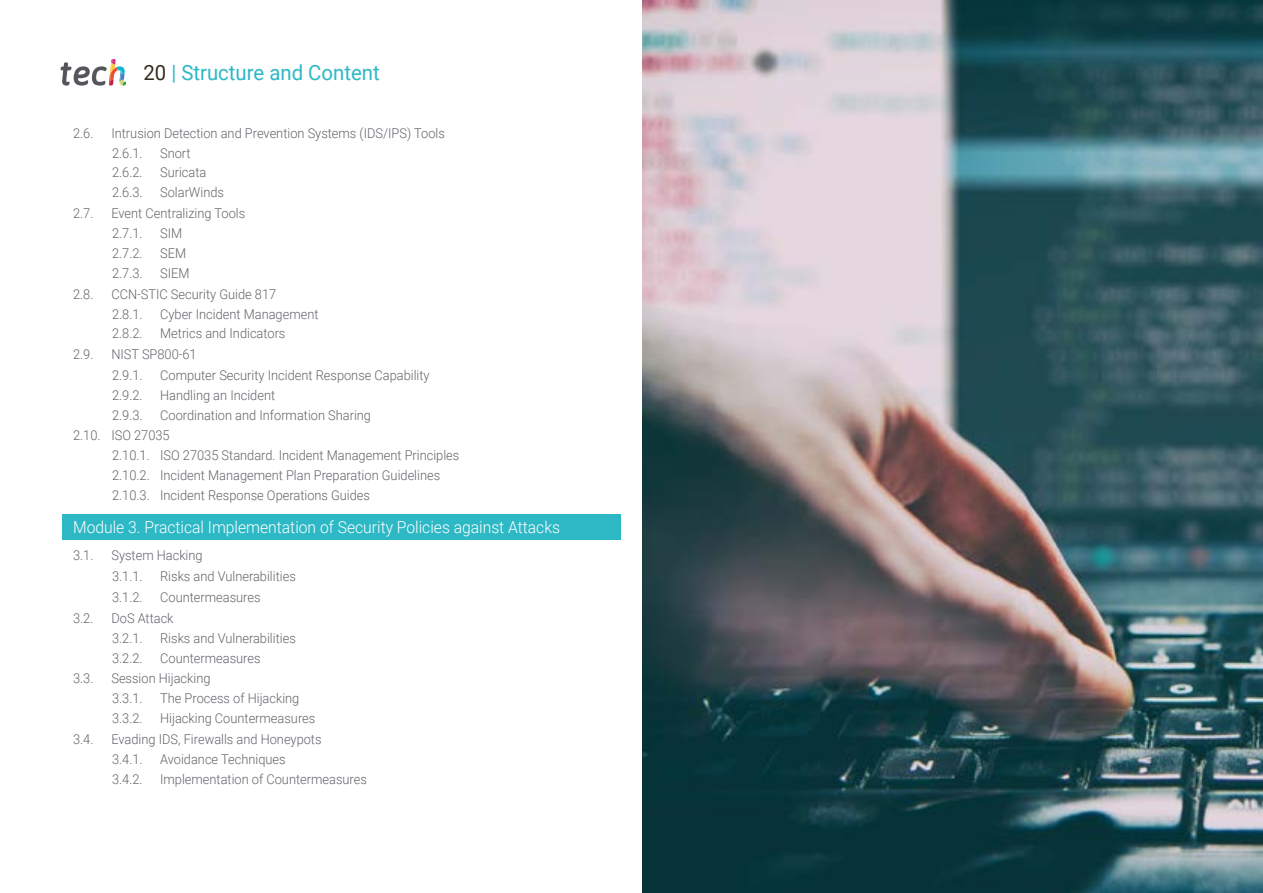
<style>
.page{position:relative;width:1263px;height:893px;background:#fff}
.page>*{position:absolute;margin:0;border:0;box-sizing:border-box;transform-origin:0 0}
.t1{font:21px "Roboto";color:#2db8c5}
.t2{font:300 16.5px "Roboto";color:#fff;scale:.95 1}
.t3{font:300 13.5px/20px "Roboto";color:#61646a;scale:.95 1}
.s1{color:#312e20}
</style>
<div class="page">
<div style="left:62px;top:515px;width:559px;height:25px;background:#2db8c5"></div>
<img style="left:642px;top:0;width:621px;height:893px">
<svg style="left:61px;top:59px;width:65px;height:27px"></svg>
<h1 class="t1" style="left:144px;top:57px;width:238px"><span class="s1">20</span> | Structure and Content</h1>
<p class="t3" style="left:73px;top:122px;width:23px">2.6.</p>
<p class="t3" style="left:111px;top:122px;width:353px">Intrusion Detection and Prevention Systems (IDS/IPS) Tools<br>2.6.1.</p>
<p class="t3" style="left:160px;top:142px;width:34px">Snort</p>
<p class="t3" style="left:112px;top:162px;width:34px">2.6.2.</p>
<p class="t3" style="left:160px;top:162px;width:50px">Suricata</p>
<p class="t3" style="left:112px;top:182px;width:34px">2.6.3.</p>
<p class="t3" style="left:160px;top:182px;width:69px">SolarWinds</p>
<p class="t3" style="left:73px;top:203px;width:23px">2.7.</p>
<p class="t3" style="left:111px;top:203px;width:142px">Event Centralizing Tools<br>2.7.1.</p>
<p class="t3" style="left:160px;top:223px;width:25px">SIM</p>
<p class="t3" style="left:112px;top:243px;width:34px">2.7.2.</p>
<p class="t3" style="left:160px;top:243px;width:29px">SEM</p>
<p class="t3" style="left:112px;top:263px;width:34px">2.7.3.</p>
<p class="t3" style="left:160px;top:263px;width:32px">SIEM</p>
<p class="t3" style="left:73px;top:283px;width:23px">2.8.</p>
<p class="t3" style="left:111px;top:283px;width:175px">CCN-STIC Security Guide 817<br>2.8.1.</p>
<p class="t3" style="left:160px;top:303px;width:168px">Cyber Incident Management</p>
<p class="t3" style="left:112px;top:323px;width:34px">2.8.2.</p>
<p class="t3" style="left:160px;top:323px;width:133px">Metrics and Indicators</p>
<p class="t3" style="left:73px;top:344px;width:23px">2.9.</p>
<p class="t3" style="left:111px;top:343px;width:91px;line-height:20.7px">NIST SP800-61<br>2.9.1.</p>
<p class="t3" style="left:160px;top:365px;width:285px">Computer Security Incident Response Capability</p>
<p class="t3" style="left:112px;top:384px;width:34px">2.9.2.</p>
<p class="t3" style="left:160px;top:384px;width:123px">Handling an Incident</p>
<p class="t3" style="left:112px;top:404px;width:34px">2.9.3.</p>
<p class="t3" style="left:73px;top:404px;width:315px;line-height:20.7px;text-indent:87px">Coordination and Information Sharing<br>2.10. ISO 27035</p>
<p class="t3" style="left:112px;top:445px;width:367px">2.10.1. ISO 27035 Standard. Incident Management Principles<br>2.10.2. Incident Management Plan Preparation Guidelines<br>2.10.3. Incident Response Operations Guides</p>
<p class="t2" style="left:73px;top:516px;width:514px">Module 3. Practical Implementation of Security Policies against Attacks</p>
<p class="t3" style="left:73px;top:545px;width:23px">3.1.</p>
<p class="t3" style="left:111px;top:545px;width:98px;line-height:20.7px">System Hacking<br>3.1.1.</p>
<p class="t3" style="left:160px;top:566px;width:144px">Risks and Vulnerabilities</p>
<p class="t3" style="left:112px;top:587px;width:34px">3.1.2.</p>
<p class="t3" style="left:160px;top:587px;width:107px">Countermeasures</p>
<p class="t3" style="left:73px;top:607px;width:23px">3.2.</p>
<p class="t3" style="left:111px;top:607px;width:67px">DoS Attack<br>3.2.1.</p>
<p class="t3" style="left:160px;top:627px;width:144px">Risks and Vulnerabilities</p>
<p class="t3" style="left:112px;top:647px;width:34px">3.2.2.</p>
<p class="t3" style="left:160px;top:647px;width:107px">Countermeasures</p>
<p class="t3" style="left:73px;top:668px;width:23px">3.3.</p>
<p class="t3" style="left:111px;top:668px;width:106px">Session Hijacking<br>3.3.1.</p>
<p class="t3" style="left:160px;top:688px;width:148px">The Process of Hijacking</p>
<p class="t3" style="left:112px;top:708px;width:34px">3.3.2.</p>
<p class="t3" style="left:160px;top:708px;width:165px">Hijacking Countermeasures</p>
<p class="t3" style="left:73px;top:728px;width:23px">3.4.</p>
<p class="t3" style="left:111px;top:728px;width:223px">Evading IDS, Firewalls and Honeypots<br>3.4.1.</p>
<p class="t3" style="left:160px;top:748px;width:134px">Avoidance Techniques</p>
<p class="t3" style="left:112px;top:768px;width:34px">3.4.2.</p>
<p class="t3" style="left:160px;top:768px;width:219px">Implementation of Countermeasures</p>
</div>
